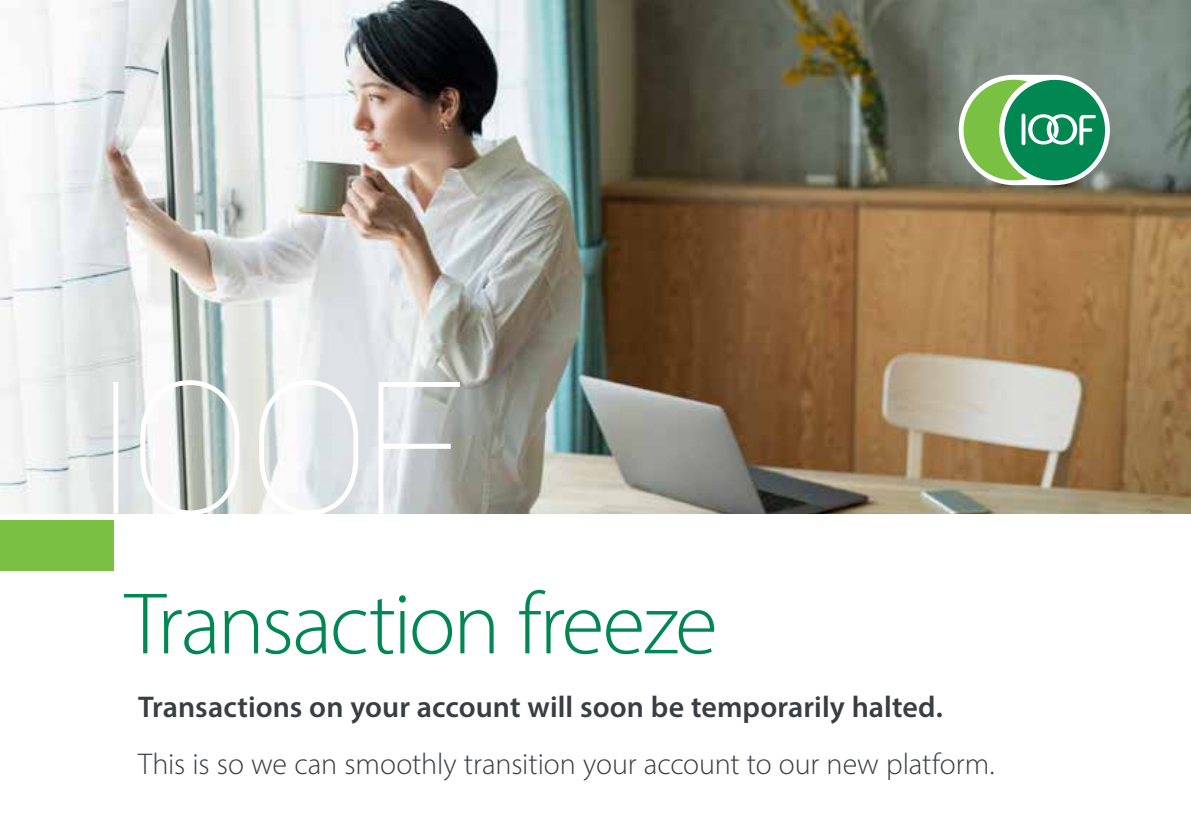
<style>
.page{position:relative;width:1191px;height:840px;background:#fff}
.page>*{position:absolute;margin:0;border:0;box-sizing:border-box;transform-origin:0 0}
.t1{font:300 88px "Myriad Pro";letter-spacing:-.03em;color:#008752}
.t2{font:300 30px "Myriad Pro";letter-spacing:-.005em;color:#3a3d43}
.t3{font:600 30px "Myriad Pro";color:#3a3d43}
</style>
<div class="page">
<img style="left:0;top:0;width:1191px;height:513px">
<svg style="left:113px;top:380px;width:347px;height:134px"></svg>
<div style="left:958px;top:75px;width:151px;height:110px;background:#fff;border-radius:55px"></div>
<div style="left:1004px;top:80px;width:101px;height:100px;background:#008752;border-radius:50%"></div>
<svg style="left:963px;top:80px;width:132px;height:100px"></svg>
<div style="left:0;top:520px;width:113px;height:50px;background:#7ac143"></div>
<h1 class="t1" style="left:125px;top:570px;width:594px">Transaction freeze</h1>
<p class="t3" style="left:138px;top:688px;width:806px">Transactions on your account will soon be temporarily halted.</p>
<p class="t2" style="left:138px;top:745px;width:858px">This is so we can smoothly transition your account to our new platform.</p>
</div>
